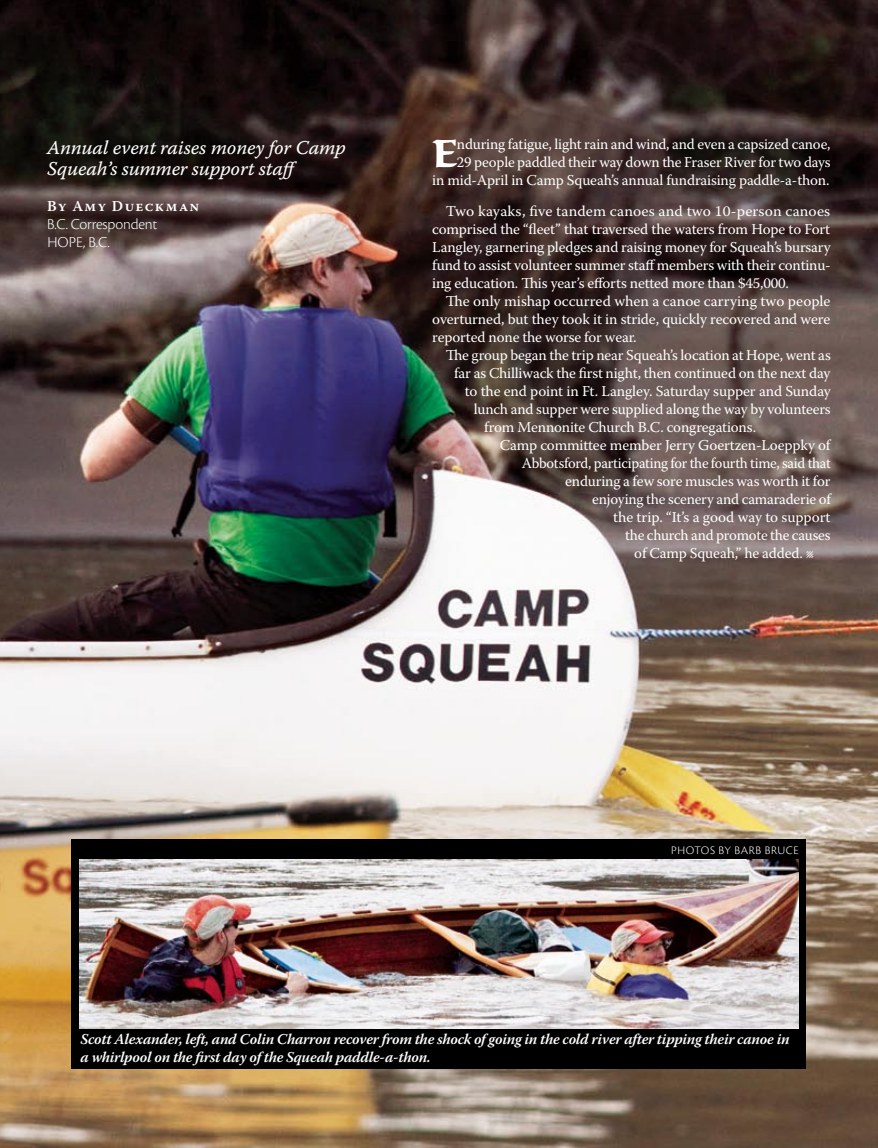
<style>
.page{position:relative;width:878px;height:1148px;background:#fff}
.page>*{position:absolute;margin:0;border:0;box-sizing:border-box;transform-origin:0 0}
.t1{font:700 40.65px "Sava Pro";color:#fff}
.t2{font:19.5px/21px "Warnock Pro It Capt";letter-spacing:-.015em;color:#fff}
.t3{font:300 15.75px/18px "Cronos Pro";letter-spacing:-.01em;color:#fff}
.t4{font:15px/18px "Warnock Pro";letter-spacing:-.01em;color:#fff;text-align:right}
.t5{font:15px/18px "Warnock Pro";letter-spacing:-.01em;color:#fff;text-align:justify;scale:1.04 1}
.t6{font:italic 600 15px/18px "Warnock Pro";letter-spacing:-.015em;color:#fff}
.t7{font:600 15px "Warnock Pro";letter-spacing:.09em;color:#fff}
.t8{font:300 12px "Cronos Pro";letter-spacing:.045em;color:#fff}
</style>
<div class="page">
<img style="left:0;top:0;width:878px;height:1148px">
<div style="left:72px;top:839px;width:734px;height:230px;background:#000"></div>
<img style="left:79px;top:859px;width:719px;height:169px">
<h2 class="t2" style="left:47px;top:137px;width:300px">Annual event raises money for Camp<br>Squeah’s summer support staff</h2>
<p class="t7" style="left:47px;top:197px;width:153px">By Amy Dueckman</p>
<p class="t3" style="left:47px;top:215px;width:112px">B.C. CORRESPONDENT<br>HOPE, B.C.</p>
<p class="t4" style="left:432px;top:135px;width:400px">nduring fatigue, light rain and wind, and even a capsized canoe,<br>29 people paddled their way down the Fraser River for two days<br>in mid-April in Camp Squeah’s annual fundraising paddle-a-thon.</p>
<p class="t5" style="left:432px;top:202px;width:385px;text-indent:14px">Two kayaks, five tandem canoes and two 10-person canoes comprised the “fleet” that traversed the waters from Hope to Fort Langley, garnering pledges and raising money for Squeah’s bursary fund to assist volunteer summer staff members with their continu&shy;ing education. This year’s efforts netted more than $45,000.</p>
<p class="t4" style="left:432px;top:292px;width:400px;text-align:justify;text-indent:13px">The only mishap occurred when a canoe carrying two people overturned, but they took it in stride, quickly recovered and were reported none the worse for wear.</p>
<p class="t4" style="left:446px;top:346px;width:386px">The group began the trip near Squeah’s location at Hope, went as</p>
<p class="t4" style="left:454px;top:364px;width:378px">far as Chilliwack the first night, then continued on the next day</p>
<p class="t4" style="left:464px;top:382px;width:367px">to the end point in Ft. Langley. Saturday supper and Sunday</p>
<p class="t4" style="left:473px;top:400px;width:358px">lunch and supper were supplied along the way by volunteers</p>
<p class="t4" style="left:484px;top:418px;width:273px">from Mennonite Church B.C. congregations.</p>
<p class="t4" style="left:499px;top:436px;width:332px">Camp committee member Jerry Goertzen-Loeppky of</p>
<p class="t4" style="left:521px;top:454px;width:311px">Abbotsford, participating for the fourth time, said that</p>
<p class="t4" style="left:565px;top:472px;width:267px">enduring a few sore muscles was worth it for</p>
<p class="t4" style="left:592px;top:490px;width:240px">enjoying the scenery and camaraderie of</p>
<p class="t4" style="left:613px;top:508px;width:219px">the trip. “It’s a good way to support</p>
<p class="t4" style="left:625px;top:526px;width:207px">the church and promote the causes</p>
<p class="t4" style="left:634px;top:544px;width:181px">of Camp Squeah,” he added. l</p>
<h1 class="t1" style="left:432px;top:126px;width:27px">E</h1>
<p class="t8" style="left:671px;top:843px;width:129px">PHOTOS BY BARB BRUCE</p>
<p class="t6" style="left:81px;top:1030px;width:710px">Scott Alexander, left, and Colin Charron recover from the shock of going in the cold river after tipping their canoe in a whirlpool on the first day of the Squeah paddle-a-thon.</p>
</div>
